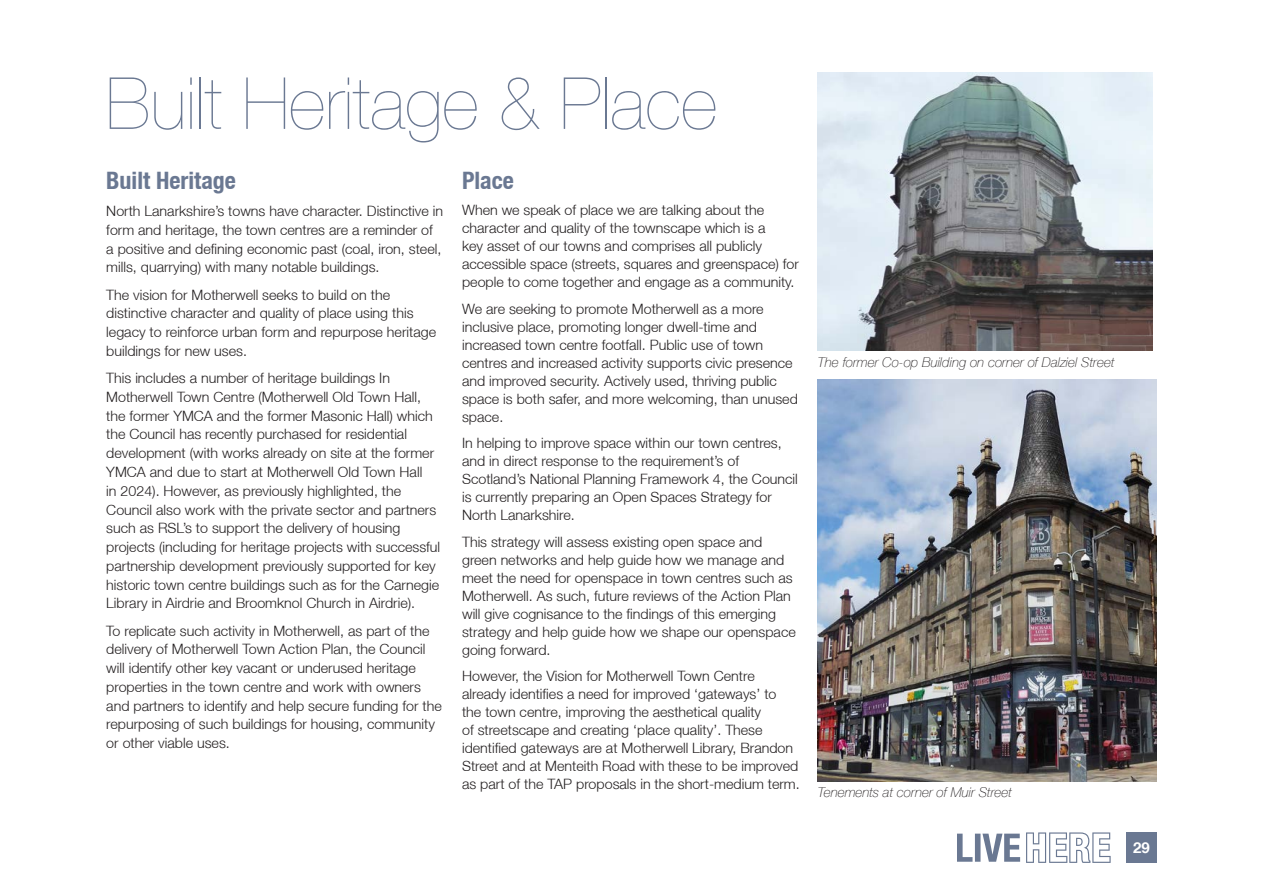
<style>
.page{position:relative;width:1263px;height:893px;background:#fff}
.page>*{position:absolute;margin:0;border:0;box-sizing:border-box;transform-origin:0 0}
.t1{font:200 72px "Helvetica Neue LT";color:#6a7892}
.big_sub_header_no_span{font:700 condensed 24px "Helvetica Neue LT";color:#6a7892}
.t2{font:700 15px "Helvetica Neue LT";color:#fff}
.BODY_TEXT{font:300 14.25px/18px "Helvetica Neue LT";color:#231f20}
.t3{font:italic 100 13.5px "Helvetica Neue LT";color:#231f20}
</style>
<div class="page">
<img style="left:818px;top:72px;width:335px;height:279px">
<img style="left:818px;top:380px;width:339px;height:401px">
<div style="left:1126px;top:833px;width:31px;height:30px;background:#6a7892"></div>
<svg style="left:957px;top:832px;width:154px;height:31px"></svg>
<h2 class="t1" style="left:106px;top:62px;width:612px">Built Heritage &amp; Place</h2>
<p class="big_sub_header_no_span" style="left:106px;top:166px;width:131px">Built Heritage</p>
<p class="BODY_TEXT" style="left:106px;top:201px;width:338px;line-height:18.8px">North Lanarkshire’s towns have character. Distinctive in form and heritage, the town centres are a reminder of a positive and defining economic past (coal, iron, steel, mills, quarrying) with many notable buildings.</p>
<p class="BODY_TEXT" style="left:106px;top:285px;width:331px;line-height:18.8px">The vision for Motherwell seeks to build on the distinctive character and quality of place using this legacy to reinforce urban form and repurpose heritage buildings for new uses.</p>
<p class="BODY_TEXT" style="left:106px;top:368px;width:335px;line-height:18.8px">This includes a number of heritage buildings In Motherwell Town Centre (Motherwell Old Town Hall, the former YMCA and the former Masonic Hall) which the Council has recently purchased for residential development (with works already on site at the former YMCA and due to start at Motherwell Old Town Hall<br>in 2024). However, as previously highlighted, the Council also work with the private sector and partners such as RSL’s to support the delivery of housing projects (including for heritage projects with successful partnership development previously supported for key historic town centre buildings such as for the Carnegie Library in Airdrie and Broomknol Church in Airdrie).</p>
<p class="BODY_TEXT" style="left:106px;top:621px;width:337px;line-height:18.8px">To replicate such activity in Motherwell, as part of the delivery of Motherwell Town Action Plan, the Council will identify other key vacant or underused heritage properties in the town centre and work with owners and partners to identify and help secure funding for the repurposing of such buildings for housing, community or other viable uses.</p>
<p class="big_sub_header_no_span" style="left:462px;top:166px;width:53px">Place</p>
<p class="BODY_TEXT" style="left:462px;top:201px;width:338px">When we speak of place we are talking about the character and quality of the townscape which is a<br>key asset of our towns and comprises all publicly accessible space (streets, squares and greenspace) for people to come together and engage as a community.</p>
<p class="BODY_TEXT" style="left:462px;top:300px;width:337px">We are seeking to promote Motherwell as a more inclusive place, promoting longer dwell-time and increased town centre footfall. Public use of town centres and increased activity supports civic presence and improved security. Actively used, thriving public space is both safer, and more welcoming, than unused space.</p>
<p class="BODY_TEXT" style="left:462px;top:434px;width:337px">In helping to improve space within our town centres, and in direct response to the requirement’s of Scotland’s National Planning Framework 4, the Council is currently preparing an Open Spaces Strategy for North Lanarkshire.</p>
<p class="BODY_TEXT" style="left:462px;top:533px;width:335px">This strategy will assess existing open space and green networks and help guide how we manage and meet the need for openspace in town centres such as Motherwell. As such, future reviews of the Action Plan will give cognisance to the findings of this emerging strategy and help guide how we shape our openspace going forward.</p>
<p class="BODY_TEXT" style="left:462px;top:667px;width:339px">However, the Vision for Motherwell Town Centre already identifies a need for improved ‘gateways’ to<br>the town centre, improving the aesthetical quality<br>of streetscape and creating ‘place quality’. These identified gateways are at Motherwell Library, Brandon Street and at Menteith Road with these to be improved as part of the TAP proposals in the short-medium term.</p>
<p class="t3" style="left:818px;top:354px;width:298px">The former Co-op Building on corner of Dalziel Street</p>
<p class="t3" style="left:818px;top:784px;width:196px">Tenements at corner of Muir Street</p>
<p class="t2" style="left:1133px;top:838px;width:18px">29</p>
</div>
